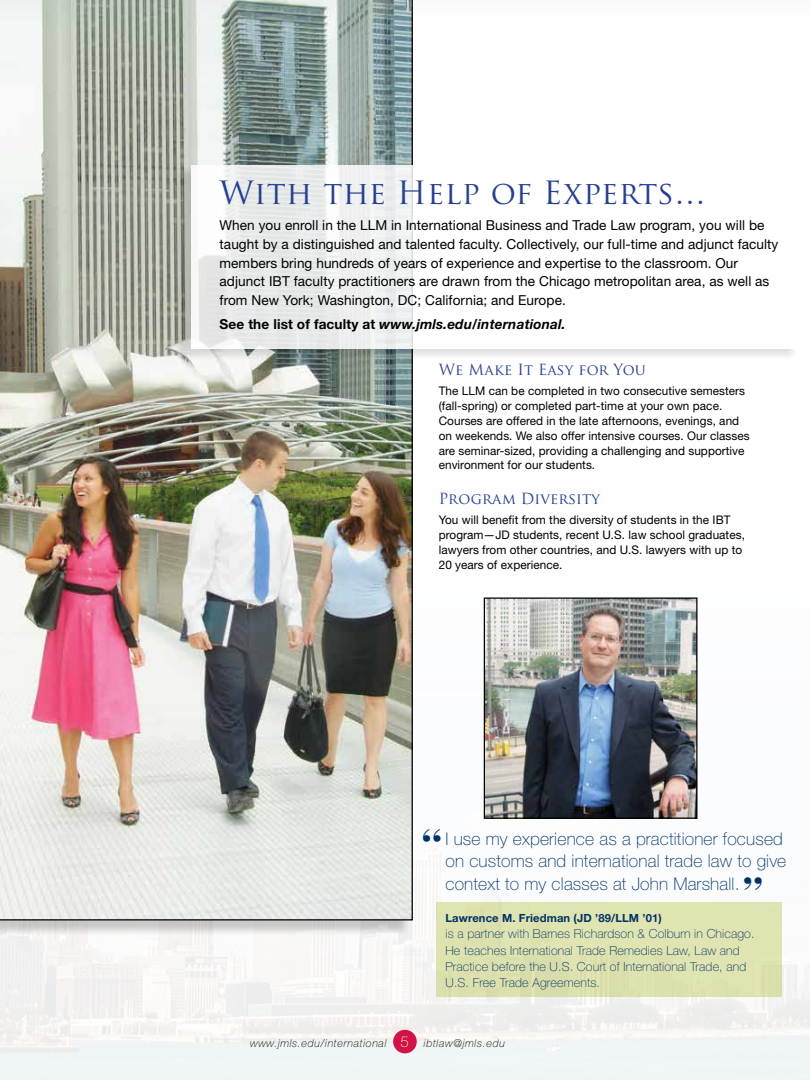
<style>
.page{position:relative;width:810px;height:1080px;background:#fff}
.page>*{position:absolute;margin:0;border:0;box-sizing:border-box;transform-origin:0 0}
.t1{font:900 37.5px "Fenice";color:#003268}
.t2{font:31.25px "Trajan Pro";letter-spacing:.01em;color:#25408f}
.t3{font:100 17.5px/22.5px "Helvetica Neue";letter-spacing:.01em;color:#003268}
.t4{font:15px "Trajan Pro";letter-spacing:.01em;color:#25408f}
.t5{font:100 15px "Helvetica Neue";color:#fff}
.t6{font:13.75px/18.8px "Helvetica Neue";letter-spacing:.005em;color:#000}
.t7{font:italic 700 13.75px "Helvetica Neue";letter-spacing:.01em;color:#000}
.t8{font:100 12.5px/16.2px "Helvetica Neue";letter-spacing:.01em;color:#003268}
.t9{font:11.88px/14.9px "Helvetica Neue";letter-spacing:.005em;color:#000}
.t10{font:700 11.25px "Helvetica Neue";letter-spacing:.01em;color:#003268}
.t11{font:italic 100 10.88px "Helvetica Neue";letter-spacing:.06em;color:#000}
.s1{font-style:normal}
</style>
<div class="page">
<img style="left:0;top:597px;width:810px;height:483px">
<img style="left:0;top:22px;width:413px;height:899px">
<svg style="left:0;top:0;width:413px;height:22px;background:#acb9b2"></svg>
<div style="left:393px;top:1030px;width:24px;height:23px;background:#d31245;border-radius:50%"></div>
<div style="left:436px;top:902px;width:345px;height:94px;background:#dfe4b1"></div>
<img style="left:486px;top:600px;width:210px;height:217px">
<div style="left:484px;top:598px;width:214px;height:221px;border:1px solid #000"></div>
<div style="left:173px;top:164px;width:626px;height:197px;background:#000;opacity:.15"></div>
<svg style="left:191px;top:166px;width:608px;height:183px"></svg>
<h2 class="t2" style="left:220px;top:173px;width:488px">With the Help of Experts…</h2>
<p class="t6" style="left:220px;top:216px;width:560px">When you enroll in the LLM in International Business and Trade Law program, you will be taught by a distinguished and talented faculty. Collectively, our full-time and adjunct faculty members bring hundreds of years of experience and expertise to the classroom. Our adjunct IBT faculty practitioners are drawn from the Chicago metropolitan area, as well as from New York; Washington, DC; California; and Europe.</p>
<p class="t7" style="left:220px;top:315px;width:347px"><span class="s1">See the list of faculty at</span> www.jmls.edu/international.</p>
<p class="t4" style="left:439px;top:360px;width:209px">We Make It Easy for You</p>
<p class="t9" style="left:439px;top:383px;width:312px">The LLM can be completed in two consecutive semesters (fall-spring) or completed part-time at your own pace.<br>Courses are offered in the late afternoons, evenings, and on weekends. We also offer intensive courses. Our classes are seminar-sized, providing a challenging and supportive environment for our students.</p>
<p class="t4" style="left:439px;top:489px;width:163px">Program Diversity</p>
<p class="t9" style="left:439px;top:512px;width:308px">You will benefit from the diversity of students in the IBT program—JD students, recent U.S. law school graduates, lawyers from other countries, and U.S. lawyers with up to 20 years of experience.</p>
<h1 class="t1" style="left:421px;top:819px;width:23px">“</h1>
<h3 class="t3" style="left:445px;top:827px;width:342px">I use my experience as a practitioner focused on customs and international trade law to give context to my classes at John Marshall.</h3>
<p class="t10" style="left:445px;top:911px;width:218px">Lawrence M. Friedman (JD ’89/LLM ’01)</p>
<p class="t8" style="left:445px;top:926px;width:311px">is a partner with Barnes Richardson &amp; Colburn in Chicago.<br>He teaches International Trade Remedies Law, Law and Practice before the U.S. Court of International Trade, and U.S. Free Trade Agreements.</p>
<h1 class="t1" style="left:764px;top:899px;width:23px;rotate:-180deg">“</h1>
<p class="t5" style="left:400px;top:1033px;width:10px">5</p>
<p class="t11" style="left:250px;top:1037px;width:138px">www.jmls.edu/international</p>
<p class="t11" style="left:424px;top:1037px;width:83px">ibtlaw@jmls.edu</p>
</div>
